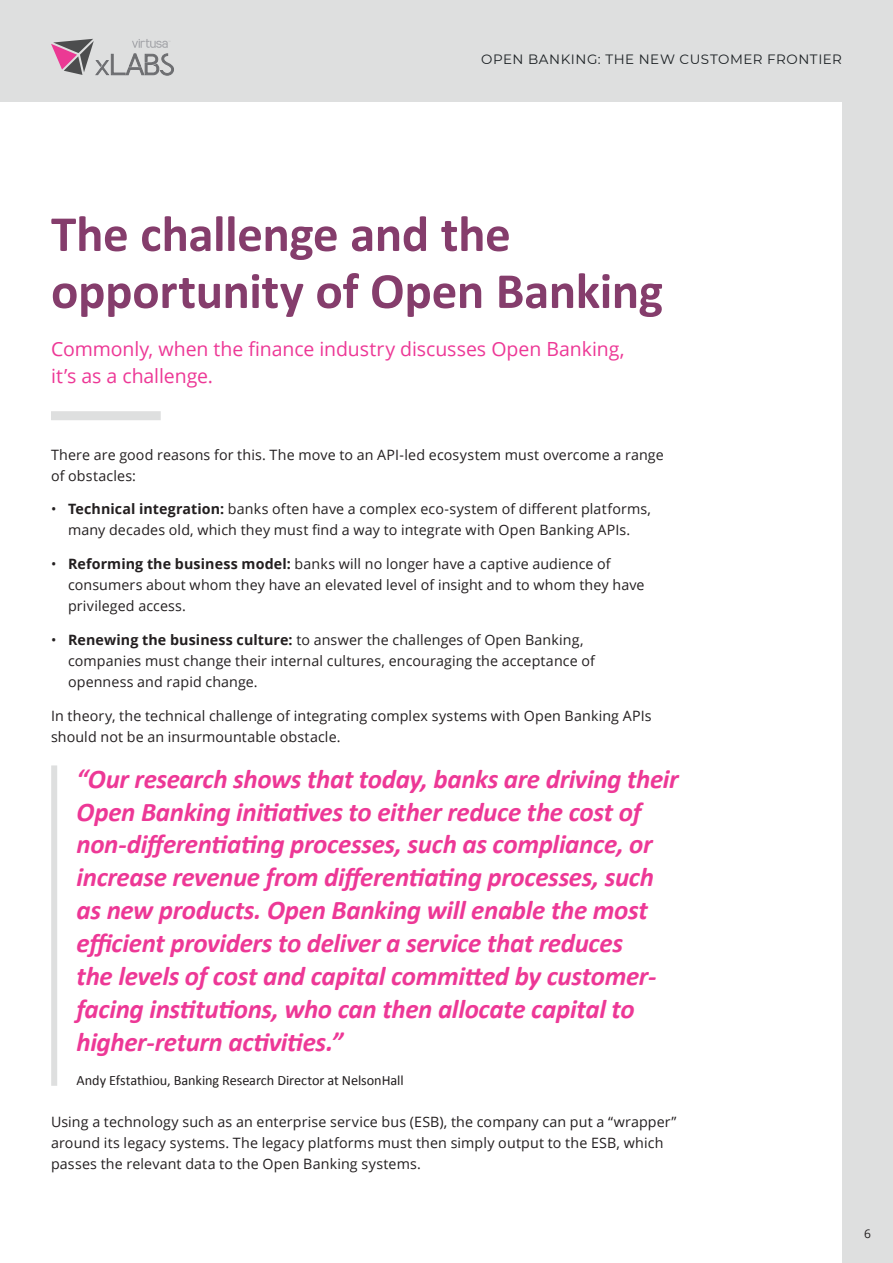
<style>
.page{position:relative;width:893px;height:1263px;background:#dedfdf}
.page>*{position:absolute;margin:0;border:0;box-sizing:border-box;transform-origin:0 0}
.t1{font:700 51px/57px "Calibri";letter-spacing:-.01em;color:#853d6c}
.t2{font:italic 700 27px/33px "Calibri";letter-spacing:-.015em;color:#ed3896}
.t3{font:19.5px/27px "Open Sans";letter-spacing:-.005em;color:#ed3896}
.t4{font:14.25px/21px "Open Sans";letter-spacing:.01em;color:#231f20}
.t5{font:14.25px "Calibri";letter-spacing:-.005em;color:#231f20}
.t6{font:13.5px "Montserrat";letter-spacing:.035em;color:#1b2023}
.t7{font:12px "Open Sans";color:#231f20}
.s1{font-weight:700}
</style>
<div class="page">
<div style="left:0;top:102px;width:842px;height:1161px;background:#fff"></div>
<div style="left:51px;top:411px;width:110px;height:9px;background:#dedfdf"></div>
<svg style="left:51px;top:39px;width:123px;height:36px"></svg>
<div style="left:51px;top:765px;width:6px;height:321px;background:#dedfdf"></div>
<p class="t6" style="left:481px;top:50px;width:362px">OPEN BANKING: THE NEW CUSTOMER FRONTIER</p>
<h1 class="t1" style="left:51px;top:204px;width:614px">The challenge and the opportunity of Open Banking</h1>
<h3 class="t3" style="left:51px;top:335px;width:575px">Commonly, when the finance industry discusses Open Banking, it’s as a challenge.</h3>
<p class="t4" style="left:51px;top:444px;width:614px">There are good reasons for this. The move to an API-led ecosystem must overcome a range of obstacles:</p>
<p class="t4" style="left:51px;top:498px;width:602px;text-align:center">• <span class="s1">Technical integration:</span> banks often have a complex eco-system of different platforms, many decades old, which they must find a way to integrate with Open Banking APIs.</p>
<p class="t4" style="left:68px;top:553px;width:578px;text-indent:-17px">• <span class="s1">Reforming the business model:</span> banks will no longer have a captive audience of consumers about whom they have an elevated level of insight and to whom they have privileged access.</p>
<p class="t4" style="left:68px;top:629px;width:528px;text-indent:-17px">• <span class="s1">Renewing the business culture:</span> to answer the challenges of Open Banking, companies must change their internal cultures, encouraging the acceptance of openness and rapid change.</p>
<p class="t4" style="left:51px;top:705px;width:602px">In theory, the technical challenge of integrating complex systems with Open Banking APIs should not be an insurmountable obstacle.</p>
<p class="t2" style="left:77px;top:761px;width:604px">“Our research shows that today, banks are driving their Open Banking initiatives to either reduce the cost of non-differentiating processes, such as compliance, or increase revenue from differentiating processes, such as new products. Open Banking will enable the most efficient providers to deliver a service that reduces<br>the levels of cost and capital committed by customer&shy;facing institutions, who can then allocate capital to higher-return activities.”</p>
<p class="t5" style="left:77px;top:1071px;width:329px">Andy Efstathiou, Banking Research Director at NelsonHall</p>
<p class="t4" style="left:51px;top:1111px;width:627px">Using a technology such as an enterprise service bus (ESB), the company can put a “wrapper” around its legacy systems. The legacy platforms must then simply output to the ESB, which passes the relevant data to the Open Banking systems.</p>
<p class="t7" style="left:864px;top:1225px;width:8px">6</p>
</div>
